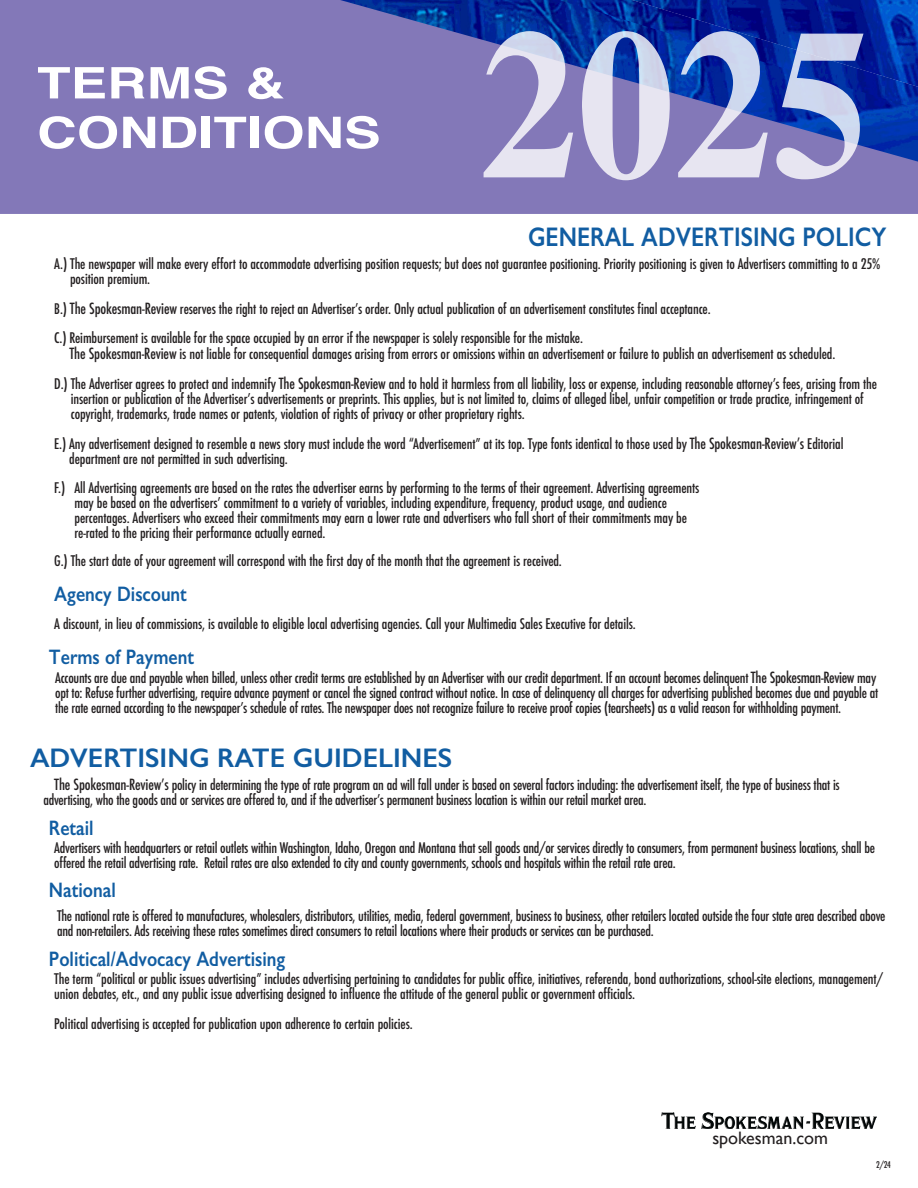
<style>
.page{position:relative;width:918px;height:1188px;background:#fff}
.page>*{position:absolute;margin:0;border:0;box-sizing:border-box;transform-origin:0 0}
.t1{font:700 212.7px "Times";color:#fff;scale:.91 1}
.Headline{font:700 43.5px "Helvetica";color:#fff;scale:1.26 1}
.Body_Copy{font:600 27px "Gill Sans";color:#115da2}
.Body_Copy-2{font:600 27px "Gill Sans";color:#115da2;scale:.85 1}
.Headline-2{font:600 21px "Gill Sans";color:#115da2;scale:.85 1}
.Body_Copy-3{font:600 21px "Gill Sans";color:#115da2;scale:.85 1}
.t2{font:18px "Gill Sans";color:#231f20}
.Body_Copy-4{font:500 condensed 14.25px/15px "Futura";letter-spacing:-.01em;color:#231f20}
.Headline-3{font:500 condensed 14.25px/15px "Futura";letter-spacing:-.02em;color:#231f20}
.t3{font:500 condensed 9px "Futura";color:#231f20}
.s1{font-size:15px}
</style>
<div class="page">
<img style="left:661px;top:1113px;width:215px;height:16px">
<svg style="left:0;top:0;width:918px;height:214px;background:#6465b1"></svg>
<p class="Headline" style="left:37px;top:57px;width:198px">TERMS &amp;</p>
<p class="Headline" style="left:37px;top:106px;width:274px">CONDITIONS</p>
<h1 class="t1" style="left:480px;top:-98px;width:429px">2025</h1>
<p class="Body_Copy-2" style="left:528px;top:220px;width:423px">GENERAL ADVERTISING POLICY</p>
<p class="Body_Copy-4" style="left:70px;top:257px;width:812px;text-indent:-16px">A.) The newspaper will make every effort to accommodate advertising position requests; but does not guarantee positioning. Priority positioning is given to Advertisers committing to a 25% position premium.</p>
<p class="Body_Copy-4" style="left:54px;top:302px;width:658px">B.) <span class="s1">The Spokesman-Review</span> reserves the right to reject an Advertiser’s order. Only actual publication of an advertisement constitutes final acceptance.</p>
<p class="Body_Copy-4" style="left:70px;top:329px;width:767px;line-height:16.5px;text-indent:-15px">C.) Reimbursement is available for the space occupied by an error if the newspaper is solely responsible for the mistake.<br><span class="s1">The Spokesman-Review</span> is not liable for consequential damages arising from errors or omissions within an advertisement or failure to publish an advertisement as scheduled.</p>
<p class="Body_Copy-4" style="left:71px;top:377px;width:808px;text-indent:-16px">D.) The Advertiser agrees to protect and indemnify <span class="s1">The Spokesman-Review</span> and to hold it harmless from all liability, loss or expense, including reasonable attorney’s fees, arising from the insertion or publication of the Advertiser’s advertisements or preprints. This applies, but is not limited to, claims of alleged libel, unfair competition or trade practice, infringement of copyright, trademarks, trade names or patents, violation of rights of privacy or other proprietary rights.</p>
<p class="Body_Copy-4" style="left:69px;top:437px;width:776px;text-indent:-15px">E.) Any advertisement designed to resemble a news story must include the word “Advertisement” at its top. Type fonts identical to those used by <span class="s1">The Spokesman-Review’s</span> Editorial department are not permitted in such advertising.</p>
<p class="Body_Copy-4" style="left:75px;top:480px;width:626px;text-indent:-20px">F.) All Advertising agreements are based on the rates the advertiser earns by performing to the terms of their agreement. Advertising agreements may be based on the advertisers’ commitment to a variety of variables, including expenditure, frequency, product usage, and audience percentages. Advertisers who exceed their commitments may earn a lower rate and advertisers who fall short of their commitments may be re-rated to the pricing their performance actually earned.</p>
<p class="Body_Copy-4" style="left:54px;top:554px;width:509px">G.) The start date of your agreement will correspond with the first day of the month that the agreement is received.</p>
<p class="Body_Copy-3" style="left:54px;top:581px;width:157px">Agency Discount</p>
<p class="Body_Copy-4" style="left:54px;top:617px;width:583px">A discount, in lieu of commissions, is available to eligible local advertising agencies. Call your Multimedia Sales Executive for details.</p>
<p class="Headline-2" style="left:49px;top:644px;width:172px">Terms of Payment</p>
<p class="Headline-3" style="left:55px;top:671px;width:825px">Accounts are due and payable when billed, unless other credit terms are established by an Advertiser with our credit department. If an account becomes delinquent <span class="s1">The Spokesman-Review</span> may opt to: Refuse further advertising, require advance payment or cancel the signed contract without notice. In case of delinquency all charges for advertising published becomes due and payable at the rate earned according to the newspaper’s schedule of rates. The newspaper does not recognize failure to receive proof copies (tearsheets) as a valid reason for withholding payment.</p>
<p class="Body_Copy" style="left:30px;top:741px;width:424px">ADVERTISING RATE GUIDELINES</p>
<p class="Body_Copy-4" style="left:44px;top:777px;width:798px;text-indent:11px"><span class="s1">The Spokesman-Review’s</span> policy in determining the type of rate program an ad will fall under is based on several factors including: the advertisement itself, the type of business that is advertising, who the goods and or services are offered to, and if the advertiser’s permanent business location is within our retail market area.</p>
<p class="Headline-2" style="left:49px;top:815px;width:54px">Retail</p>
<p class="Body_Copy-4" style="left:54px;top:840px;width:822px">Advertisers with headquarters or retail outlets within Washington, Idaho, Oregon and Montana that sell goods and/or services directly to consumers, from permanent business locations, shall be offered the retail advertising rate. Retail rates are also extended to city and county governments, schools and hospitals within the retail rate area.</p>
<p class="Body_Copy-3" style="left:49px;top:878px;width:80px">National</p>
<p class="Body_Copy-4" style="left:57px;top:908px;width:830px">The national rate is offered to manufactures, wholesalers, distributors, utilities, media, federal government, business to business, other retailers located outside the four state area described above and non-retailers. Ads receiving these rates sometimes direct consumers to retail locations where their products or services can be purchased.</p>
<p class="Headline-2" style="left:49px;top:946px;width:280px">Political/Advocacy Advertising</p>
<p class="Body_Copy-4" style="left:54px;top:971px;width:830px">The term “political or public issues advertising” includes advertising pertaining to candidates for public office, initiatives, referenda, bond authorizations, school-site elections, management/ union debates, etc., and any public issue advertising designed to influence the attitude of the general public or government officials.</p>
<p class="Body_Copy-4" style="left:54px;top:1016px;width:360px">Political advertising is accepted for publication upon adherence to certain policies.</p>
<p class="t2" style="left:712px;top:1127px;width:117px">spokesman.com</p>
<p class="t3" style="left:876px;top:1159px;width:16px">2/24</p>
</div>
